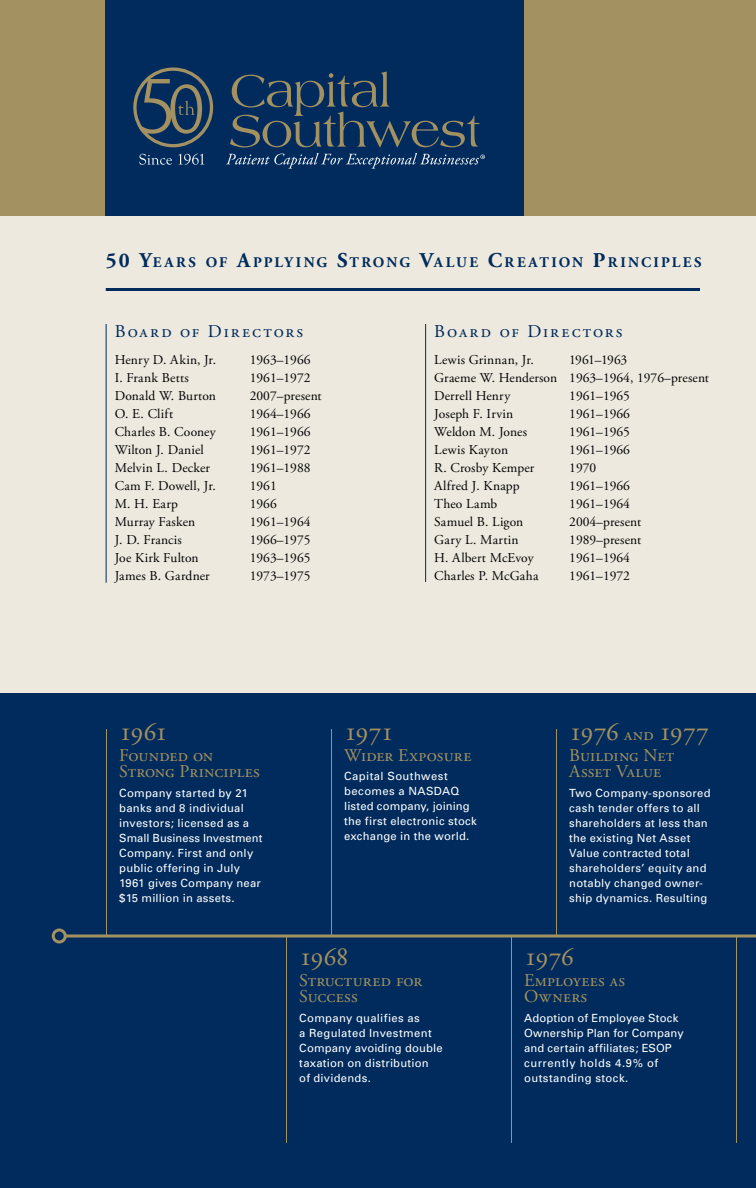
<style>
.page{position:relative;width:756px;height:1188px;background:#fff}
.page>*{position:absolute;margin:0;border:0;box-sizing:border-box;transform-origin:0 0}
.t1{font:27px "Adobe Garamond Pro";letter-spacing:-.025em;color:#a39161}
.t2{font:18px/16.5px "Adobe Garamond Pro";letter-spacing:.075em;color:#a39161}
.t3{font:18px "Adobe Garamond Pro";letter-spacing:.115em;color:#002b5c}
.t4{font:18px/16.5px "Adobe Garamond Pro";letter-spacing:.03em;color:#a39161}
.t5{font:18px/16.5px "Adobe Garamond Pro";letter-spacing:.16em;color:#a39161}
.t6{font:18px "Adobe Garamond Pro";letter-spacing:.055em;color:#a39161}
.t7{font:700 14.7px "Adobe Garamond Pro";letter-spacing:.13em;color:#002b5c}
.t8{font:13.5px/18px "Adobe Garamond Pro";color:#000}
.t9{font:13.5px "Adobe Garamond Pro";letter-spacing:.02em;color:#000}
.t10{font:13.5px "Adobe Garamond Pro";letter-spacing:.025em;color:#000}
.t11{font:11.25px/15px "Univers";letter-spacing:.02em;color:#fff}
.s1{font-size:21px}
.s2{font-size:18px}
</style>
<div class="page">
<div style="left:0;top:215px;width:756px;height:481px;background:#ede9df"></div>
<div style="left:0;top:693px;width:756px;height:495px;background:#002b5c"></div>
<div style="left:0;top:0;width:756px;height:216px;background:#a39161"></div>
<hr style="left:106px;top:729px;width:1px;height:208px;background:#a39161">
<hr style="left:331px;top:729px;width:1px;height:208px;background:#a39161">
<hr style="left:556px;top:729px;width:1px;height:208px;background:#a39161">
<hr style="left:736px;top:935px;width:1px;height:208px;background:#a39161">
<hr style="left:511px;top:935px;width:1px;height:208px;background:#a39161">
<hr style="left:286px;top:935px;width:1px;height:208px;background:#a39161">
<div style="left:106px;top:0;width:418px;height:216px;background:#002b5c"></div>
<div style="left:133px;top:68px;width:80px;height:79px;border:3px solid #a39161;border-radius:50%"></div>
<svg style="left:139px;top:79px;width:63px;height:55px"></svg>
<svg style="left:226px;top:72px;width:259px;height:97px"></svg>
<svg style="left:139px;top:154px;width:33px;height:11px"></svg>
<svg style="left:178px;top:154px;width:26px;height:11px"></svg>
<svg style="left:67px;top:934px;width:689px;height:4px;background:#7a775f"></svg>
<div style="left:52px;top:928px;width:15px;height:16px;border:3px solid #a39161;border-radius:50%"></div>
<hr style="left:106px;top:324px;width:1px;height:259px;background:#002b5c">
<hr style="left:425px;top:324px;width:1px;height:258px;background:#002b5c">
<hr style="left:106px;top:288px;width:594px;height:3px;background:#002b5c">
<h3 class="t7" style="left:106px;top:254px;width:597px"><span class="s1">50 Y</span>EAR S OF <span class="s1">A</span>PPLYING <span class="s1">S</span>TRONG <span class="s1">V</span>ALUE <span class="s1">C</span>REATION <span class="s1">P</span>RINCIPLES</h3>
<h2 class="t3" style="left:115px;top:321px;width:190px">Boar d of Dir ector s</h2>
<p class="t9" style="left:115px;top:352px;width:103px">Henry D. Akin, Jr.</p>
<p class="t8" style="left:250px;top:351px;width:62px">1963–1966</p>
<p class="t9" style="left:115px;top:370px;width:76px">I. Frank Betts</p>
<p class="t8" style="left:250px;top:369px;width:62px">1961–1972</p>
<p class="t8" style="left:115px;top:387px;width:103px">Donald W. Burton</p>
<p class="t8" style="left:250px;top:387px;width:74px">2007–present</p>
<p class="t8" style="left:115px;top:405px;width:60px">O. E. Clift</p>
<p class="t8" style="left:250px;top:405px;width:62px">1964–1966</p>
<p class="t8" style="left:115px;top:423px;width:103px">Charles B. Cooney</p>
<p class="t8" style="left:250px;top:423px;width:62px">1961–1966</p>
<p class="t8" style="left:115px;top:441px;width:91px">Wilton J. Daniel</p>
<p class="t8" style="left:250px;top:441px;width:62px">1961–1972</p>
<p class="t8" style="left:115px;top:459px;width:97px">Melvin L. Decker</p>
<p class="t8" style="left:250px;top:459px;width:62px">1961–1988</p>
<p class="t8" style="left:115px;top:477px;width:103px">Cam F. Dowell, Jr.</p>
<p class="t8" style="left:250px;top:477px;width:28px">1961</p>
<p class="t8" style="left:115px;top:495px;width:65px">M. H. Earp</p>
<p class="t8" style="left:250px;top:495px;width:28px">1966</p>
<p class="t8" style="left:115px;top:513px;width:82px">Murray Fasken</p>
<p class="t8" style="left:250px;top:513px;width:62px">1961–1964</p>
<p class="t8" style="left:115px;top:531px;width:69px">J. D. Francis</p>
<p class="t8" style="left:250px;top:531px;width:62px">1966–1975</p>
<p class="t8" style="left:115px;top:549px;width:85px">Joe Kirk Fulton</p>
<p class="t8" style="left:250px;top:549px;width:62px">1963–1965</p>
<p class="t8" style="left:115px;top:567px;width:96px">James B. Gardner</p>
<p class="t8" style="left:250px;top:567px;width:62px">1973–1975</p>
<h2 class="t3" style="left:434px;top:321px;width:190px">Boar d of Dir ector s</h2>
<p class="t9" style="left:434px;top:352px;width:101px">Lewis Grinnan, Jr.</p>
<p class="t8" style="left:434px;top:351px;width:276px;text-indent:135px">1961–1963<br>Graeme W. Henderson 1963–1964, 1976–present<br>Derrell Henry</p>
<p class="t8" style="left:569px;top:387px;width:62px">1961–1965</p>
<p class="t8" style="left:434px;top:405px;width:81px">Joseph F. Irvin</p>
<p class="t8" style="left:569px;top:405px;width:62px">1961–1966</p>
<p class="t8" style="left:434px;top:423px;width:94px">Weldon M. Jones</p>
<p class="t8" style="left:569px;top:423px;width:62px">1961–1965</p>
<p class="t10" style="left:434px;top:442px;width:75px">Lewis Kayton</p>
<p class="t8" style="left:569px;top:441px;width:62px">1961–1966</p>
<p class="t8" style="left:434px;top:459px;width:102px">R. Crosby Kemper</p>
<p class="t8" style="left:569px;top:459px;width:28px">1970</p>
<p class="t8" style="left:434px;top:477px;width:87px">Alfred J. Knapp</p>
<p class="t8" style="left:569px;top:477px;width:62px">1961–1966</p>
<p class="t9" style="left:434px;top:496px;width:65px">Theo Lamb</p>
<p class="t8" style="left:569px;top:495px;width:62px">1961–1964</p>
<p class="t8" style="left:434px;top:513px;width:91px">Samuel B. Ligon</p>
<p class="t8" style="left:569px;top:513px;width:74px">2004–present</p>
<p class="t10" style="left:434px;top:532px;width:86px">Gary L. Martin</p>
<p class="t8" style="left:569px;top:531px;width:74px">1989–present</p>
<p class="t8" style="left:434px;top:549px;width:101px">H. Albert McEvoy</p>
<p class="t8" style="left:569px;top:549px;width:62px">1961–1964</p>
<p class="t8" style="left:434px;top:567px;width:106px">Charles P. McGaha</p>
<p class="t8" style="left:569px;top:567px;width:62px">1961–1972</p>
<h1 class="t1" style="left:119px;top:715px;width:50px">1961</h1>
<h2 class="t2" style="left:119px;top:747px;width:142px">Founded on<br>Strong Principles</h2>
<p class="t11" style="left:119px;top:785px;width:145px">Company started by 21 banks and 8 individual investors; licensed as a<br>Small Business Investment<br>Company. First and only public offering in July<br>1961 gives Company near $15 million in assets.</p>
<h1 class="t1" style="left:344px;top:715px;width:51px">1971</h1>
<h2 class="t6" style="left:344px;top:744px;width:129px">Wider Exposure</h2>
<p class="t11" style="left:344px;top:769px;width:134px">Capital Southwest becomes a NASDAQ listed company, joining the first electronic stock exchange in the world.</p>
<h1 class="t1" style="left:569px;top:715px;width:141px">1976 <span class="s2">and</span> 1977</h1>
<h2 class="t4" style="left:569px;top:747px;width:103px">Building Net<br>Asset Value</h2>
<p class="t11" style="left:569px;top:785px;width:143px">Two Company-sponsored cash tender offers to all shareholders at less than the existing Net Asset<br>Value contracted total shareholders’ equity and notably changed owner&shy;ship dynamics. Resulting</p>
<h1 class="t1" style="left:299px;top:940px;width:51px">1968</h1>
<h2 class="t5" style="left:299px;top:972px;width:122px">Structured for<br>Success</h2>
<p class="t11" style="left:299px;top:1010px;width:145px">Company qualifies as<br>a Regulated Investment<br>Company avoiding double taxation on distribution<br>of dividends.</p>
<h1 class="t1" style="left:524px;top:940px;width:51px">1976</h1>
<h2 class="t2" style="left:524px;top:972px;width:103px">Employees as<br>Owners</h2>
<p class="t11" style="left:524px;top:1010px;width:161px">Adoption of Employee Stock<br>Ownership Plan for Company and certain affiliates; ESOP currently holds 4.9% of outstanding stock.</p>
</div>
